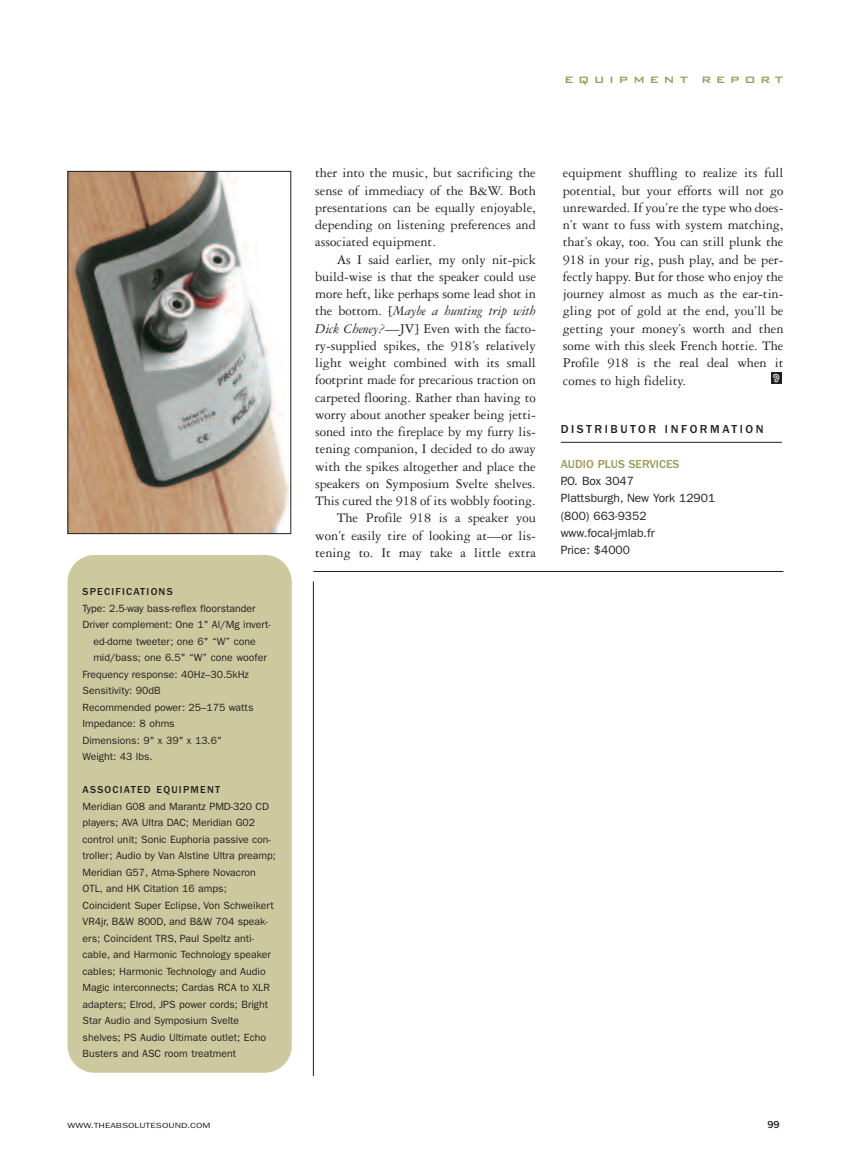
<style>
.page{position:relative;width:851px;height:1161px;background:#fff}
.page>*{position:absolute;margin:0;border:0;box-sizing:border-box;transform-origin:0 0}
.t1{font:16.5px "Mini Pics Digidings";color:#fff}
.t2{font:500 15px "Bank Gothic BT";letter-spacing:.33em;color:#9e9955}
.t3{font:14.25px/17.2px "Garamond Three";letter-spacing:-.005em;color:#231f20;text-align:justify}
.t4{font:italic 14.25px "Garamond Three";letter-spacing:-.005em;color:#231f20}
.t5{font:12px/17.2px "Franklin Gothic";color:#231f20}
.t6{font:500 12px "Franklin Gothic";letter-spacing:.21em;color:#231f20}
.t7{font:10.5px/16.5px "Franklin Gothic";color:#231f20}
.t8{font:500 10.5px "Franklin Gothic";letter-spacing:.115em;color:#231f20}
.t9{font:7.5px "Franklin Gothic";color:#231f20;scale:1.3 1}
.s1{font-weight:500}
.s2{font-style:normal}
.s3{font-style:italic}
.s4{font-weight:500;color:#9e9955}
</style>
<div class="page">
<div style="left:771px;top:373px;width:11px;height:11px;background:#231f20"></div>
<hr style="left:313px;top:582px;width:1px;height:494px;background:#231f20">
<hr style="left:313px;top:571px;width:470px;height:1px;background:#231f20">
<hr style="left:560px;top:442px;width:222px;height:1px;background:#231f20">
<div style="left:68px;top:555px;width:224px;height:518px;background:#cdc99e;border-radius:27px"></div>
<img style="left:70px;top:173px;width:219px;height:359px">
<div style="left:68px;top:171px;width:223px;height:363px;border:1px solid #231f20"></div>
<p class="t8" style="left:82px;top:588px;width:92px">SPECIFICATIONS</p>
<p class="t7" style="left:82px;top:601px;width:175px">Type: 2.5-way bass-reflex floorstander</p>
<p class="t7" style="left:82px;top:617px;width:190px">Driver complement: One 1" Al/Mg invert-</p>
<p class="t7" style="left:93px;top:634px;width:164px">ed-dome tweeter; one 6" “W” cone</p>
<p class="t7" style="left:93px;top:650px;width:175px">mid/bass; one 6.5" “W” cone woofer</p>
<p class="t7" style="left:82px;top:667px;width:168px">Frequency response: 40Hz–30.5kHz</p>
<p class="t7" style="left:82px;top:683px;width:80px">Sensitivity: 90dB</p>
<p class="t7" style="left:82px;top:700px;width:172px">Recommended power: 25–175 watts</p>
<p class="t7" style="left:82px;top:716px;width:94px">Impedance: 8 ohms</p>
<p class="t7" style="left:82px;top:733px;width:141px">Dimensions: 9" x 39" x 13.6"</p>
<p class="t7" style="left:82px;top:749px;width:72px">Weight: 43 lbs.</p>
<p class="t7" style="left:82px;top:782px;width:195px"><span class="s1">ASSOCIATED EQUIPMENT<br></span>Meridian G08 and Marantz PMD-320 CD players; AVA Ultra DAC; Meridian G02 control unit; Sonic Euphoria passive con&shy;troller; Audio by Van Alstine Ultra preamp; Meridian G57, Atma-Sphere Novacron OTL, and HK Citation 16 amps; Coincident Super Eclipse, Von Schweikert VR4jr, B&amp;W 800D, and B&amp;W 704 speak&shy;ers; Coincident TRS, Paul Speltz anti&shy;cable, and Harmonic Technology speaker cables; Harmonic Technology and Audio Magic interconnects; Cardas RCA to XLR adapters; Elrod, JPS power cords; Bright Star Audio and Symposium Svelte shelves; PS Audio Ultimate outlet; Echo Busters and ASC room treatment</p>
<p class="t2" style="left:564px;top:69px;width:220px">equipment report</p>
<p class="t3" style="left:315px;top:166px;width:222px">ther into the music, but sacrificing the</p>
<p class="t3" style="left:315px;top:183px;width:222px">sense of immediacy of the B&amp;W. Both</p>
<p class="t3" style="left:315px;top:200px;width:222px">presentations can be equally enjoyable,</p>
<p class="t3" style="left:315px;top:217px;width:222px">depending on listening preferences and</p>
<p class="t3" style="left:315px;top:235px;width:122px">associated equipment.</p>
<p class="t3" style="left:337px;top:252px;width:200px">As I said earlier, my only nit-pick</p>
<p class="t3" style="left:315px;top:269px;width:222px">build-wise is that the speaker could use</p>
<p class="t3" style="left:315px;top:287px;width:222px">more heft, like perhaps some lead shot in</p>
<p class="t4" style="left:315px;top:306px;width:222px"><span class="s2">the bottom. [</span>Maybe a hunting trip with</p>
<p class="t3" style="left:315px;top:321px;width:222px"><span class="s3">Dick Cheney?</span>—JV] Even with the facto-</p>
<p class="t3" style="left:315px;top:338px;width:222px">ry-supplied spikes, the 918’s relatively</p>
<p class="t3" style="left:315px;top:355px;width:222px">light weight combined with its small</p>
<p class="t3" style="left:315px;top:373px;width:222px">footprint made for precarious traction on</p>
<p class="t3" style="left:315px;top:390px;width:222px">carpeted flooring. Rather than having to</p>
<p class="t3" style="left:315px;top:407px;width:222px">worry about another speaker being jetti-</p>
<p class="t3" style="left:315px;top:425px;width:222px">soned into the fireplace by my furry lis-</p>
<p class="t3" style="left:315px;top:442px;width:222px">tening companion, I decided to do away</p>
<p class="t3" style="left:315px;top:459px;width:222px">with the spikes altogether and place the</p>
<p class="t3" style="left:315px;top:476px;width:222px">speakers on Symposium Svelte shelves.</p>
<p class="t3" style="left:315px;top:494px;width:222px">This cured the 918 of its wobbly footing.</p>
<p class="t3" style="left:337px;top:511px;width:200px">The Profile 918 is a speaker you</p>
<p class="t3" style="left:315px;top:528px;width:222px">won’t easily tire of looking at—or lis-</p>
<p class="t3" style="left:315px;top:545px;width:222px">tening to. It may take a little extra</p>
<p class="t3" style="left:562px;top:166px;width:222px">equipment shuffling to realize its full potential, but your efforts will not go unrewarded. If you’re the type who does&shy;n’t want to fuss with system matching, that’s okay, too. You can still plunk the 918 in your rig, push play, and be per&shy;fectly happy. But for those who enjoy the journey almost as much as the ear-tin&shy;gling pot of gold at the end, you’ll be getting your money’s worth and then some with this sleek French hottie. The Profile 918 is the real deal when it comes to high fidelity.</p>
<p class="t1" style="left:772px;top:369px;width:9px">&amp;</p>
<p class="t6" style="left:560px;top:425px;width:204px">DISTRIBUTOR INFORMATION</p>
<p class="t5" style="left:560px;top:456px;width:156px"><span class="s4">AUDIO PLUS SERVICES<br></span>P.O. Box 3047<br>Plattsburgh, New York 12901 (800) 663-9352 www.focal-jmlab.fr<br>Price: $4000</p>
<p class="t9" style="left:68px;top:1123px;width:111px">WWW.THEABSOLUTESOUND.COM</p>
<p class="t8" style="left:767px;top:1121px;width:14px">99</p>
</div>
